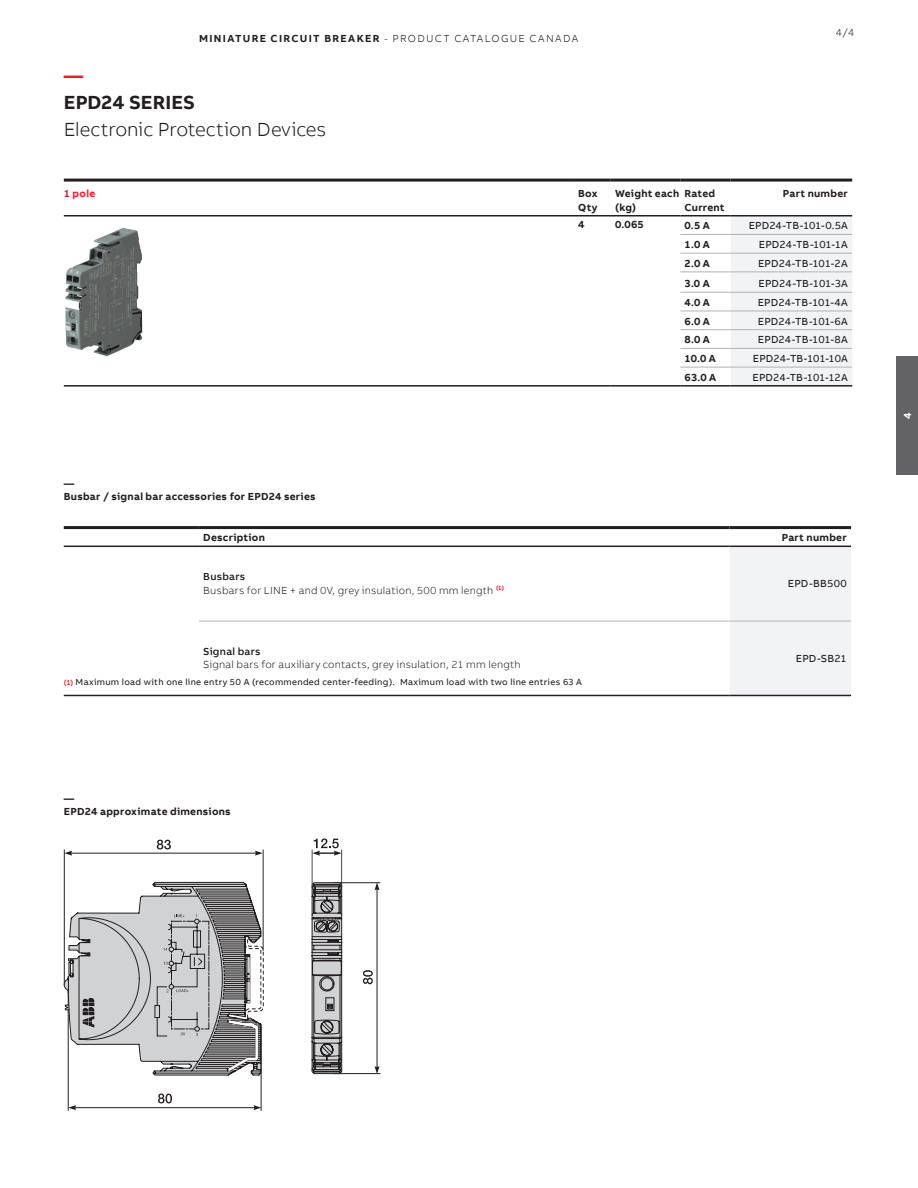
<style>
.page{position:relative;width:918px;height:1188px;background:#fff}
.page>*{position:absolute;margin:0;border:0;box-sizing:border-box;transform-origin:0 0}
.Headline_S_13pt_18pt{font:300 19.5px "AB Bvoice";letter-spacing:-.005em;color:#231f20}
.Headline_S_13pt_18pt-2{font:700 19.5px "AB Bvoice";letter-spacing:.01em;color:#231f20}
.Headline_S_13pt_18pt-3{font:700 19.5px "AB Bvoice";color:#ee1c28}
.Table_Content_Right{font:10.5px "AB Bvoice";letter-spacing:.015em;color:#231f20}
.Table_Content_Right-2{font:300 10.5px "AB Bvoice";letter-spacing:.02em;color:#231f20}
.Table_Title_Left_7pt{font:700 10.5px "AB Bvoice";letter-spacing:.025em;color:#231f20}
.Table_Title_Right_7p{font:700 10.5px/13.5px "AB Bvoice";letter-spacing:.025em;color:#231f20}
.Header_Information_7{font:700 10.5px "AB Bvoice";letter-spacing:.13em;color:#231f20}
.Table_Content_Right-3{font:700 10.5px "AB Bvoice";letter-spacing:.015em;color:#231f20}
.Table_Content_Right-4{font:500 10.5px "AB Bvoice";letter-spacing:.025em;color:#231f20}
.Table_Content_Left_7{font:700 10.5px "AB Bvoice";color:#ee1c28}
.Page_Number_Right_7p{font:300 10.5px "AB Bvoice";color:#231f20}
.Header_Information_7-2{font:700 10.5px "AB Bvoice";color:#fff}
.Title_for_body_text{font:9px "AB Bvoice";letter-spacing:.03em;color:#231f20}
.s1{font-weight:300}
.s2{font-weight:500;font-size:7.5px;color:#ee1c28}
</style>
<div class="page">
<div style="left:897px;top:356px;width:21px;height:119px;background:#636366"></div>
<div style="left:730px;top:547px;width:121px;height:148px;background:#f2f3f4"></div>
<hr style="left:64px;top:526px;width:135px;height:3px;background:#231f20">
<hr style="left:64px;top:546px;width:135px;height:1px;background:#231f20">
<hr style="left:199px;top:526px;width:531px;height:3px;background:#231f20">
<hr style="left:730px;top:526px;width:121px;height:3px;background:#231f20">
<hr style="left:199px;top:546px;width:531px;height:1px;background:#231f20">
<hr style="left:730px;top:546px;width:121px;height:1px;background:#231f20">
<hr style="left:64px;top:695px;width:135px;height:1px;background:#231f20">
<hr style="left:199px;top:695px;width:531px;height:1px;background:#231f20">
<hr style="left:730px;top:695px;width:121px;height:1px;background:#231f20">
<hr style="left:199px;top:621px;width:531px;height:1px;background:#b2b3b7">
<hr style="left:730px;top:621px;width:121px;height:1px;background:#b2b3b7">
<div style="left:731px;top:216px;width:121px;height:169px;background:#f2f3f4"></div>
<hr style="left:64px;top:215px;width:510px;height:1px;background:#231f20">
<hr style="left:64px;top:385px;width:510px;height:2px;background:#231f20">
<hr style="left:680px;top:234px;width:51px;height:1px;background:#b2b3b7">
<hr style="left:731px;top:234px;width:121px;height:1px;background:#b2b3b7">
<hr style="left:680px;top:253px;width:51px;height:1px;background:#b2b3b7">
<hr style="left:731px;top:253px;width:121px;height:1px;background:#b2b3b7">
<hr style="left:680px;top:271px;width:51px;height:1px;background:#b2b3b7">
<hr style="left:731px;top:271px;width:121px;height:1px;background:#b2b3b7">
<hr style="left:680px;top:292px;width:51px;height:1px;background:#b2b3b7">
<hr style="left:731px;top:292px;width:121px;height:1px;background:#b2b3b7">
<hr style="left:680px;top:311px;width:51px;height:1px;background:#b2b3b7">
<hr style="left:731px;top:311px;width:121px;height:1px;background:#b2b3b7">
<hr style="left:680px;top:329px;width:51px;height:1px;background:#b2b3b7">
<hr style="left:731px;top:329px;width:121px;height:1px;background:#b2b3b7">
<hr style="left:680px;top:348px;width:51px;height:1px;background:#b2b3b7">
<hr style="left:731px;top:348px;width:121px;height:1px;background:#b2b3b7">
<hr style="left:574px;top:215px;width:37px;height:1px;background:#231f20">
<hr style="left:611px;top:215px;width:69px;height:1px;background:#231f20">
<hr style="left:680px;top:215px;width:51px;height:1px;background:#231f20">
<hr style="left:731px;top:215px;width:121px;height:1px;background:#231f20">
<hr style="left:680px;top:367px;width:51px;height:1px;background:#b2b3b7">
<hr style="left:731px;top:367px;width:121px;height:1px;background:#b2b3b7">
<hr style="left:574px;top:385px;width:37px;height:2px;background:#231f20">
<hr style="left:611px;top:385px;width:69px;height:2px;background:#231f20">
<hr style="left:680px;top:385px;width:51px;height:2px;background:#231f20">
<hr style="left:731px;top:385px;width:121px;height:2px;background:#231f20">
<hr style="left:64px;top:179px;width:510px;height:3px;background:#231f20">
<hr style="left:574px;top:179px;width:37px;height:3px;background:#231f20">
<hr style="left:611px;top:179px;width:69px;height:3px;background:#231f20">
<hr style="left:680px;top:179px;width:51px;height:3px;background:#231f20">
<hr style="left:731px;top:179px;width:121px;height:3px;background:#231f20">
<img style="left:65px;top:228px;width:77px;height:129px">
<hr style="left:334px;top:1073px;width:46px;height:1px;background:#231f20">
<hr style="left:312px;top:850px;width:1px;height:35px;background:#231f20">
<hr style="left:341px;top:850px;width:1px;height:34px;background:#231f20">
<hr style="left:334px;top:882px;width:46px;height:1px;background:#231f20">
<hr style="left:68px;top:990px;width:1px;height:121px;background:#231f20">
<hr style="left:261px;top:1026px;width:1px;height:85px;background:#231f20">
<hr style="left:64px;top:850px;width:1px;height:135px;background:#231f20">
<hr style="left:263px;top:850px;width:1px;height:101px;background:#231f20">
<hr style="left:69px;top:853px;width:189px;height:1px;background:#231f20">
<svg style="left:64px;top:851px;width:8px;height:5px"></svg>
<svg style="left:255px;top:851px;width:8px;height:5px"></svg>
<svg style="left:157px;top:840px;width:14px;height:9px"></svg>
<svg style="left:312px;top:838px;width:30px;height:18px"></svg>
<hr style="left:73px;top:1107px;width:183px;height:1px;background:#231f20">
<svg style="left:68px;top:1105px;width:8px;height:5px"></svg>
<svg style="left:253px;top:1105px;width:8px;height:5px"></svg>
<svg style="left:158px;top:1094px;width:14px;height:9px"></svg>
<hr style="left:377px;top:887px;width:1px;height:182px;background:#231f20">
<svg style="left:374px;top:1066px;width:6px;height:8px"></svg>
<svg style="left:374px;top:882px;width:6px;height:8px"></svg>
<svg style="left:363px;top:970px;width:10px;height:14px"></svg>
<svg style="left:64px;top:882px;width:279px;height:194px"></svg>
<p class="Header_Information_7" style="left:199px;top:31px;width:381px">MINIATURE CIRCUIT BREAKER <span class="s1">- PRODUCT CATALOGUE CANADA</span></p>
<p class="Headline_S_13pt_18pt-3" style="left:64px;top:63px;width:21px">—</p>
<p class="Headline_S_13pt_18pt-2" style="left:64px;top:90px;width:133px">EPD24 SERIES</p>
<p class="Headline_S_13pt_18pt" style="left:64px;top:118px;width:264px">Electronic Protection Devices</p>
<p class="Page_Number_Right_7p" style="left:836px;top:26px;width:20px">4/4</p>
<p class="Table_Content_Left_7" style="left:64px;top:187px;width:33px">1 pole</p>
<p class="Table_Title_Right_7p" style="left:578px;top:187px;width:21px">Box<br>Qty</p>
<p class="Table_Title_Right_7p" style="left:615px;top:187px;width:66px">Weight each</p>
<p class="Table_Title_Right_7p" style="left:685px;top:187px;width:42px">Rated<br>Current</p>
<p class="Table_Title_Right_7p" style="left:783px;top:187px;width:67px">Part number</p>
<p class="Table_Title_Right_7p" style="left:615px;top:200px;width:23px">(kg)</p>
<p class="Table_Content_Right-3" style="left:578px;top:217px;width:8px">4</p>
<p class="Table_Content_Right-3" style="left:615px;top:217px;width:30px">0.065</p>
<p class="Table_Content_Right-3" style="left:685px;top:219px;width:27px">0.5 A</p>
<p class="Table_Content_Right" style="left:749px;top:219px;width:101px">EPD24-TB-101-0.5A</p>
<p class="Table_Content_Right-3" style="left:685px;top:238px;width:27px">1.0 A</p>
<p class="Table_Content_Right" style="left:759px;top:238px;width:91px">EPD24-TB-101-1A</p>
<p class="Table_Content_Right-3" style="left:685px;top:257px;width:27px">2.0 A</p>
<p class="Table_Content_Right" style="left:758px;top:257px;width:91px">EPD24-TB-101-2A</p>
<p class="Table_Content_Right-3" style="left:685px;top:277px;width:27px">3.0 A</p>
<p class="Table_Content_Right" style="left:759px;top:277px;width:91px">EPD24-TB-101-3A</p>
<p class="Table_Content_Right-3" style="left:685px;top:296px;width:27px">4.0 A</p>
<p class="Table_Content_Right" style="left:758px;top:296px;width:92px">EPD24-TB-101-4A</p>
<p class="Table_Content_Right-3" style="left:685px;top:314px;width:27px">6.0 A</p>
<p class="Table_Content_Right" style="left:758px;top:315px;width:92px">EPD24-TB-101-6A</p>
<p class="Table_Content_Right-3" style="left:685px;top:333px;width:27px">8.0 A</p>
<p class="Table_Content_Right" style="left:758px;top:333px;width:92px">EPD24-TB-101-8A</p>
<p class="Table_Content_Right-3" style="left:685px;top:352px;width:33px">10.0 A</p>
<p class="Table_Content_Right" style="left:753px;top:352px;width:97px">EPD24-TB-101-10A</p>
<p class="Table_Content_Right-3" style="left:685px;top:370px;width:33px">63.0 A</p>
<p class="Table_Content_Right" style="left:753px;top:371px;width:97px">EPD24-TB-101-12A</p>
<p class="Table_Title_Left_7pt" style="left:64px;top:477px;width:12px">—</p>
<p class="Table_Title_Left_7pt" style="left:64px;top:490px;width:253px">Busbar / signal bar accessories for EPD24 series</p>
<p class="Table_Title_Right_7p" style="left:203px;top:531px;width:63px">Description</p>
<p class="Table_Title_Right_7p" style="left:782px;top:531px;width:67px">Part number</p>
<p class="Table_Content_Right-4" style="left:203px;top:570px;width:44px">Busbars</p>
<p class="Table_Content_Right-2" style="left:203px;top:584px;width:302px">Busbars for LINE + and 0V, grey insulation, 500 mm length <sup>(1)</sup></p>
<p class="Table_Content_Right" style="left:788px;top:577px;width:60px">EPD-BB500</p>
<p class="Table_Content_Right-4" style="left:203px;top:645px;width:59px">Signal bars</p>
<p class="Table_Content_Right-2" style="left:203px;top:659px;width:319px">Signal bars for auxiliary contacts, grey insulation, 21 mm length</p>
<p class="Title_for_body_text" style="left:64px;top:677px;width:520px"><span class="s2">(1)</span> Maximum load with one line entry 50 A (recommended center-feeding). Maximum load with two line entries 63 A</p>
<p class="Table_Title_Left_7pt" style="left:64px;top:792px;width:12px">—</p>
<p class="Table_Title_Left_7pt" style="left:64px;top:805px;width:169px">EPD24 approximate dimensions</p>
<p class="Table_Content_Right" style="left:796px;top:652px;width:52px">EPD-SB21</p>
<p class="Header_Information_7-2" style="left:901px;top:419px;width:8px;rotate:-90deg">4</p>
</div>
